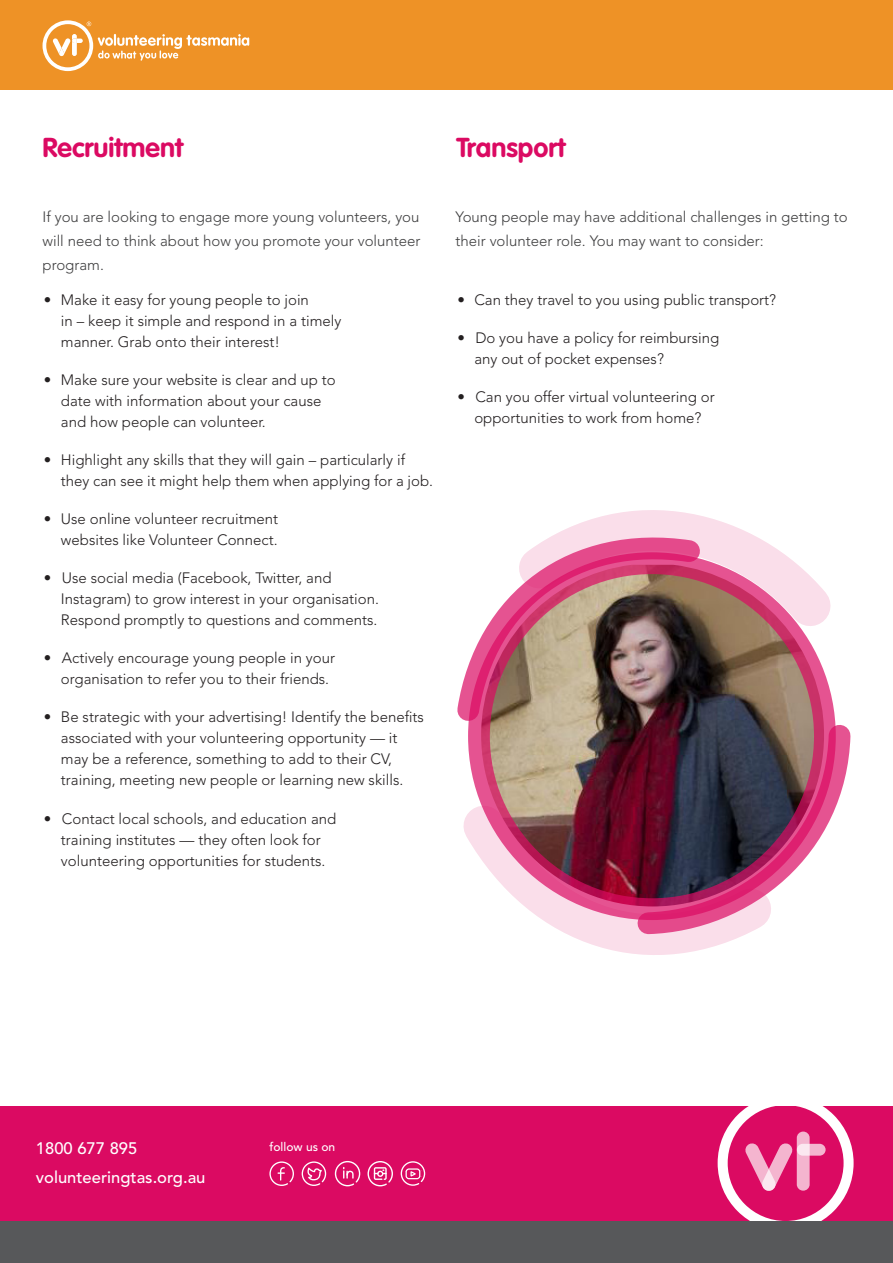
<style>
.page{position:relative;width:893px;height:1263px;background:#fff}
.page>*{position:absolute;margin:0;border:0;box-sizing:border-box;transform-origin:0 0}
.t1{font:700 27px "VAG Rounded Std";color:#db0a62}
.t2{font:500 16.65px/28.7px "Avenir LT Std";color:#fff}
.t3{font:300 15px/21px "Avenir LT Std";color:#231f20}
.General_Paragraph{font:300 15px/24px "Avenir LT Std";color:#3e3e3f;text-align:justify}
.t4{font:500 12px "Avenir LT Std";color:#fff}
</style>
<div class="page">
<svg style="left:558px;top:510px;width:273px;height:110px"></svg>
<svg style="left:463px;top:772px;width:278px;height:183px"></svg>
<hr style="left:892px;top:207px;width:1px;height:188px;background:#dcdddf">
<img style="left:481px;top:565px;width:343px;height:341px">
<div style="left:468px;top:552px;width:368px;height:368px;border:22px solid #db0a62;border-radius:50%"></div>
<svg style="left:636px;top:723px;width:215px;height:213px"></svg>
<svg style="left:457px;top:533px;width:246px;height:202px;background:#b07f86"></svg>
<div style="left:0;top:0;width:893px;height:90px;background:#ee9226"></div>
<svg style="left:43px;top:20px;width:206px;height:51px"></svg>
<div style="left:0;top:1220px;width:893px;height:43px;background:#57585a"></div>
<div style="left:0;top:1106px;width:893px;height:114px;background:#db0a62"></div>
<svg style="left:718px;top:1106px;width:136px;height:114px"></svg>
<svg style="left:269px;top:1161px;width:25px;height:25px"></svg>
<svg style="left:302px;top:1161px;width:24px;height:25px"></svg>
<svg style="left:335px;top:1161px;width:25px;height:25px"></svg>
<svg style="left:368px;top:1161px;width:25px;height:25px"></svg>
<svg style="left:401px;top:1161px;width:24px;height:25px"></svg>
<p class="t1" style="left:43px;top:131px;width:142px">Recruitment</p>
<p class="t1" style="left:456px;top:131px;width:110px">Transport</p>
<p class="General_Paragraph" style="left:43px;top:205px;width:380px">If you are looking to engage more young volunteers, you will need to think about how you promote your volunteer program.</p>
<p class="General_Paragraph" style="left:455px;top:205px;width:394px">Young people may have additional challenges in getting to their volunteer role. You may want to consider:</p>
<p class="t3" style="left:61px;top:290px;width:282px;text-indent:-17px">• Make it easy for young people to join<br>in – keep it simple and respond in a timely manner. Grab onto their interest!</p>
<p class="t3" style="left:61px;top:370px;width:276px;text-indent:-17px">• Make sure your website is clear and up to date with information about your cause and how people can volunteer.</p>
<p class="t3" style="left:61px;top:450px;width:374px;text-indent:-17px">• Highlight any skills that they will gain – particularly if they can see it might help them when applying for a job.</p>
<p class="t3" style="left:44px;top:509px;width:236px;text-align:right">• Use online volunteer recruitment websites like Volunteer Connect.</p>
<p class="t3" style="left:61px;top:568px;width:319px;text-indent:-17px">• Use social media (Facebook, Twitter, and<br>Instagram) to grow interest in your organisation.<br>Respond promptly to questions and comments.</p>
<p class="t3" style="left:61px;top:648px;width:276px;text-indent:-17px">• Actively encourage young people in your organisation to refer you to their friends.</p>
<p class="t3" style="left:61px;top:707px;width:364px;text-indent:-17px">• Be strategic with your advertising! Identify the benefits associated with your volunteering opportunity — it may be a reference, something to add to their CV, training, meeting new people or learning new skills.</p>
<p class="t3" style="left:44px;top:808px;width:294px;text-align:center">• Contact local schools, and education and training institutes — they often look for volunteering opportunities for students.</p>
<p class="t3" style="left:457px;top:290px;width:320px">• Can they travel to you using public transport?</p>
<p class="t3" style="left:474px;top:328px;width:247px;text-indent:-17px">• Do you have a policy for reimbursing any out of pocket expenses?</p>
<p class="t3" style="left:457px;top:387px;width:259px;text-align:center">• Can you offer virtual volunteering or opportunities to work from home?</p>
<p class="t2" style="left:36px;top:1134px;width:171px">1800 677 895 volunteeringtas.org.au</p>
<p class="t4" style="left:269px;top:1140px;width:67px">follow us on</p>
</div>
